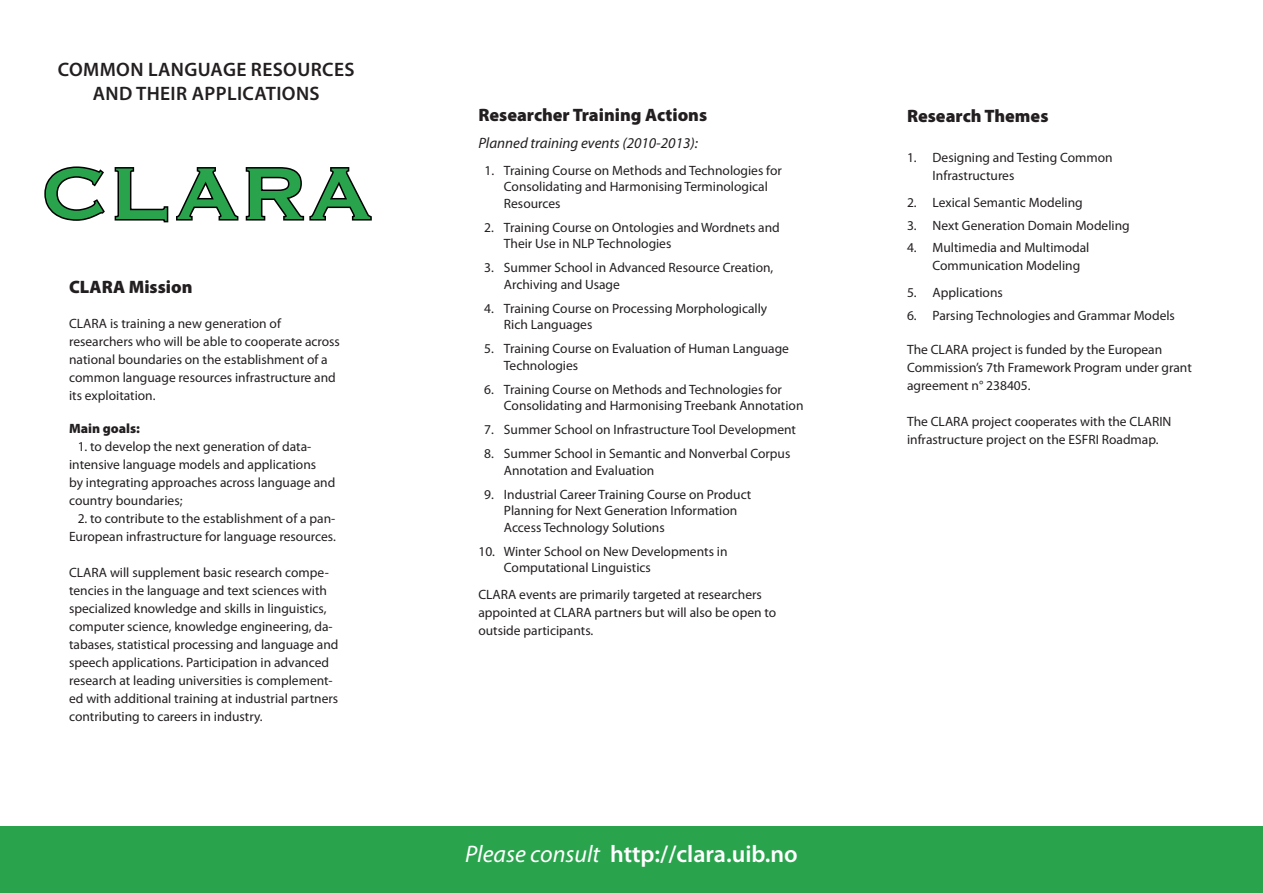
<style>
.page{position:relative;width:1263px;height:893px;background:#fff}
.page>*{position:absolute;margin:0;border:0;box-sizing:border-box;transform-origin:0 0}
.t1{font:96px "Copperplate";color:#29a44d}
.t2{font:600 24px "Myriad Pro";color:#fff}
.t3{font:600 19.5px "Myriad Pro";letter-spacing:.02em;color:#231f20}
.t4{font:900 18px "Myriad Pro";color:#231f20}
.t5{font:italic 15px "Myriad Pro";color:#231f20}
.t6{font:13.5px/18px "Myriad Pro";color:#231f20}
.t7{font:900 13.5px "Myriad Pro";color:#231f20}
.s1{font-weight:400;font-style:italic}
</style>
<div class="page">
<div style="left:0;top:827px;width:1263px;height:66px;background:#29a44d"></div>
<svg style="left:44px;top:166px;width:61px;height:55px"></svg>
<svg style="left:114px;top:167px;width:258px;height:56px"></svg>
<p class="t3" style="left:58px;top:57px;width:298px">COMMON LANGUAGE RESOURCES</p>
<p class="t3" style="left:93px;top:81px;width:229px">AND THEIR APPLICATIONS</p>
<p class="t1" style="left:41px;top:131px;width:334px">CLARA</p>
<p class="t4" style="left:69px;top:275px;width:125px">CLARA Mission</p>
<p class="t6" style="left:69px;top:314px;width:213px">CLARA is training a new generation of</p>
<p class="t6" style="left:69px;top:332px;width:272px">researchers who will be able to cooperate across national boundaries on the establishment of a common language resources infrastructure and its exploitation.</p>
<p class="t7" style="left:69px;top:419px;width:73px">Main goals:</p>
<p class="t6" style="left:69px;top:437px;width:249px;text-align:center">1. to develop the next generation of data&shy;intensive language models and applications</p>
<p class="t6" style="left:69px;top:473px;width:268px">by integrating approaches across language and country boundaries;</p>
<p class="t6" style="left:69px;top:509px;width:268px;text-align:right">2. to contribute to the establishment of a pan-<br>European infrastructure for language resources.</p>
<p class="t6" style="left:69px;top:563px;width:271px">CLARA will supplement basic research compe&shy;tencies in the language and text sciences with specialized knowledge and skills in linguistics, computer science, knowledge engineering, da&shy;tabases, statistical processing and language and speech applications. Participation in advanced research at leading universities is complement&shy;ed with additional training at industrial partners contributing to careers in industry.</p>
<p class="t4" style="left:478px;top:103px;width:230px">Researcher Training Actions</p>
<p class="t5" style="left:478px;top:133px;width:221px">Planned training events (2010-2013):</p>
<p class="t6" style="left:504px;top:162px;width:279px;line-height:16.5px;text-indent:-19px">1. Training Course on Methods and Technologies for<br>Consolidating and Harmonising Terminological<br>Resources</p>
<p class="t6" style="left:484px;top:218px;width:297px">2. Training Course on Ontologies and Wordnets and</p>
<p class="t6" style="left:504px;top:234px;width:169px">Their Use in NLP Technologies</p>
<p class="t6" style="left:484px;top:258px;width:291px">3. Summer School in Advanced Resource Creation,</p>
<p class="t6" style="left:504px;top:275px;width:118px">Archiving and Usage</p>
<p class="t6" style="left:484px;top:299px;width:285px">4. Training Course on Processing Morphologically</p>
<p class="t6" style="left:504px;top:315px;width:90px">Rich Languages</p>
<p class="t6" style="left:504px;top:340px;width:287px;line-height:16.5px;text-indent:-20px">5. Training Course on Evaluation of Human Language<br>Technologies</p>
<p class="t6" style="left:504px;top:381px;width:301px;line-height:16.5px;text-indent:-20px">6. Training Course on Methods and Technologies for<br>Consolidating and Harmonising Treebank Annotation</p>
<p class="t6" style="left:484px;top:420px;width:313px">7. Summer School on Infrastructure Tool Development</p>
<p class="t6" style="left:484px;top:444px;width:308px">8. Summer School in Semantic and Nonverbal Corpus</p>
<p class="t6" style="left:504px;top:461px;width:152px">Annotation and Evaluation</p>
<p class="t6" style="left:484px;top:485px;width:269px">9. Industrial Career Training Course on Product</p>
<p class="t6" style="left:504px;top:501px;width:235px">Planning for Next Generation Information</p>
<p class="t6" style="left:504px;top:518px;width:162px">Access Technology Solutions</p>
<p class="t6" style="left:478px;top:542px;width:251px">10. Winter School on New Developments in</p>
<p class="t6" style="left:504px;top:558px;width:149px">Computational Linguistics</p>
<p class="t6" style="left:478px;top:585px;width:285px">CLARA events are primarily targeted at researchers</p>
<p class="t6" style="left:478px;top:603px;width:299px">appointed at CLARA partners but will also be open to</p>
<p class="t6" style="left:478px;top:621px;width:116px">outside participants.</p>
<p class="t2" style="left:465px;top:839px;width:334px"><span class="s1">Please consult</span> http://clara.uib.no</p>
<p class="t4" style="left:907px;top:104px;width:143px">Research Themes</p>
<p class="t6" style="left:907px;top:149px;width:207px">1. Designing and Testing Common</p>
<p class="t6" style="left:932px;top:167px;width:83px">Infrastructures</p>
<p class="t6" style="left:907px;top:194px;width:177px">2. Lexical Semantic Modeling</p>
<p class="t6" style="left:907px;top:216px;width:224px">3. Next Generation Domain Modeling</p>
<p class="t6" style="left:907px;top:239px;width:184px">4. Multimedia and Multimodal</p>
<p class="t6" style="left:932px;top:257px;width:149px">Communication Modeling</p>
<p class="t6" style="left:907px;top:284px;width:97px">5. Applications</p>
<p class="t6" style="left:907px;top:306px;width:269px">6. Parsing Technologies and Grammar Models</p>
<p class="t6" style="left:907px;top:340px;width:257px">The CLARA project is funded by the European</p>
<p class="t6" style="left:907px;top:358px;width:286px">Commission’s 7th Framework Program under grant agreement n° 238405.</p>
<p class="t6" style="left:907px;top:412px;width:266px">The CLARA project cooperates with the CLARIN</p>
<p class="t6" style="left:907px;top:430px;width:253px">infrastructure project on the ESFRI Roadmap.</p>
</div>
